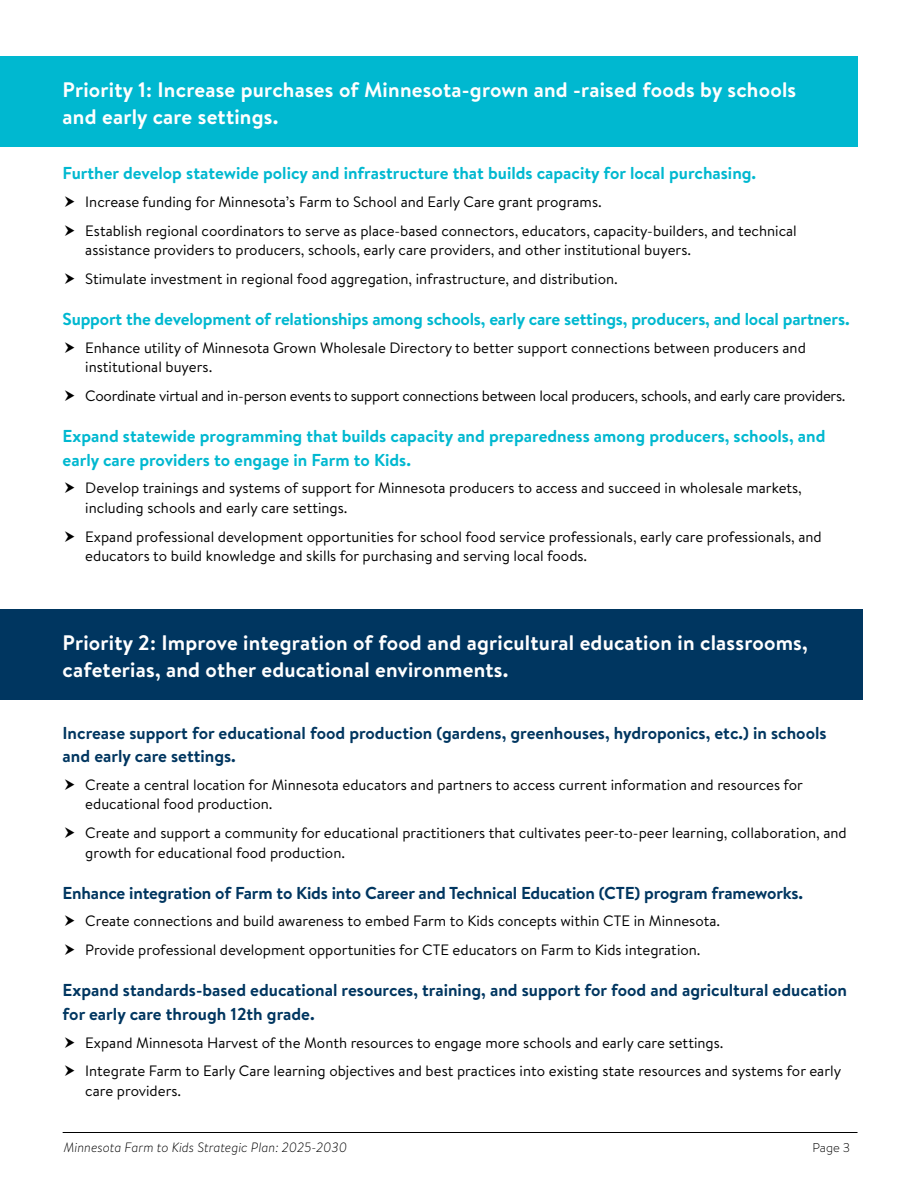
<style>
.page{position:relative;width:918px;height:1188px;background:#fff}
.page>*{position:absolute;margin:0;border:0;box-sizing:border-box;transform-origin:0 0}
.H3_Priorities{font:700 21px/27px "Brandon Text";letter-spacing:.01em;color:#fff}
.t1{font:700 17.25px/23.2px "Brandon Text";color:#003660}
.h4_aqua{font:700 17.25px/23.2px "Brandon Text";color:#00b8d0}
.p_bullets{font:15px/19.2px "Brandon Text";color:#000}
.bullets_last_in_list{font:15px/19.2px "Brandon Text";color:#000}
.bullets_last_in_list-2{font:15px "Brandon Text";letter-spacing:-.02em;color:#000}
.t2{font:italic 300 13.5px "Brandon Text";color:#000}
.t3{font:300 12.75px "Brandon Text";color:#000}
</style>
<div class="page">
<hr style="left:63px;top:1132px;width:795px;height:1px;background:#000">
<div style="left:0;top:609px;width:862px;height:91px;background:#003660"></div>
<div style="left:0;top:56px;width:858px;height:91px;background:#00b8d0"></div>
<h3 class="H3_Priorities" style="left:63px;top:75px;width:735px">Priority 1: Increase purchases of Minnesota-grown and -raised foods by schools and early care settings.</h3>
<h4 class="h4_aqua" style="left:63px;top:161px;width:695px">Further develop statewide policy and infrastructure that builds capacity for local purchasing.</h4>
<p class="p_bullets" style="left:85px;top:192px;width:518px">Increase funding for Minnesota’s Farm to School and Early Care grant programs.</p>
<p class="p_bullets" style="left:85px;top:221px;width:713px">Establish regional coordinators to serve as place-based connectors, educators, capacity-builders, and technical assistance providers to producers, schools, early care providers, and other institutional buyers.</p>
<p class="bullets_last_in_list" style="left:85px;top:269px;width:534px">Stimulate investment in regional food aggregation, infrastructure, and distribution.</p>
<h4 class="h4_aqua" style="left:63px;top:307px;width:789px">Support the development of relationships among schools, early care settings, producers, and local partners.</h4>
<p class="p_bullets" style="left:85px;top:338px;width:722px">Enhance utility of Minnesota Grown Wholesale Directory to better support connections between producers and institutional buyers.</p>
<p class="bullets_last_in_list-2" style="left:85px;top:386px;width:762px">Coordinate virtual and in-person events to support connections between local producers, schools, and early care providers.</p>
<h4 class="h4_aqua" style="left:63px;top:424px;width:764px">Expand statewide programming that builds capacity and preparedness among producers, schools, and early care providers to engage in Farm to Kids.</h4>
<p class="p_bullets" style="left:85px;top:478px;width:718px">Develop trainings and systems of support for Minnesota producers to access and succeed in wholesale markets, including schools and early care settings.</p>
<p class="bullets_last_in_list" style="left:85px;top:526px;width:738px">Expand professional development opportunities for school food service professionals, early care professionals, and educators to build knowledge and skills for purchasing and serving local foods.</p>
<h3 class="H3_Priorities" style="left:63px;top:629px;width:747px">Priority 2: Improve integration of food and agricultural education in classrooms, cafeterias, and other educational environments.</h3>
<h4 class="t1" style="left:63px;top:721px;width:765px">Increase support for educational food production (gardens, greenhouses, hydroponics, etc.) in schools and early care settings.</h4>
<p class="p_bullets" style="left:85px;top:775px;width:719px">Create a central location for Minnesota educators and partners to access current information and resources for educational food production.</p>
<p class="bullets_last_in_list" style="left:85px;top:823px;width:763px">Create and support a community for educational practitioners that cultivates peer-to-peer learning, collaboration, and growth for educational food production.</p>
<h4 class="t1" style="left:63px;top:881px;width:742px">Enhance integration of Farm to Kids into Career and Technical Education (CTE) program frameworks.</h4>
<p class="p_bullets" style="left:85px;top:911px;width:636px">Create connections and build awareness to embed Farm to Kids concepts within CTE in Minnesota.</p>
<p class="bullets_last_in_list" style="left:85px;top:940px;width:617px">Provide professional development opportunities for CTE educators on Farm to Kids integration.</p>
<h4 class="t1" style="left:63px;top:978px;width:786px">Expand standards-based educational resources, training, and support for food and agricultural education for early care through 12th grade.</h4>
<p class="p_bullets" style="left:85px;top:1032px;width:640px">Expand Minnesota Harvest of the Month resources to engage more schools and early care settings.</p>
<p class="bullets_last_in_list" style="left:85px;top:1061px;width:757px">Integrate Farm to Early Care learning objectives and best practices into existing state resources and systems for early care providers.</p>
<p class="t2" style="left:64px;top:1138px;width:285px">Minnesota Farm to Kids Strategic Plan: 2025-2030</p>
<p class="t3" style="left:813px;top:1138px;width:39px">Page 3</p>
</div>
